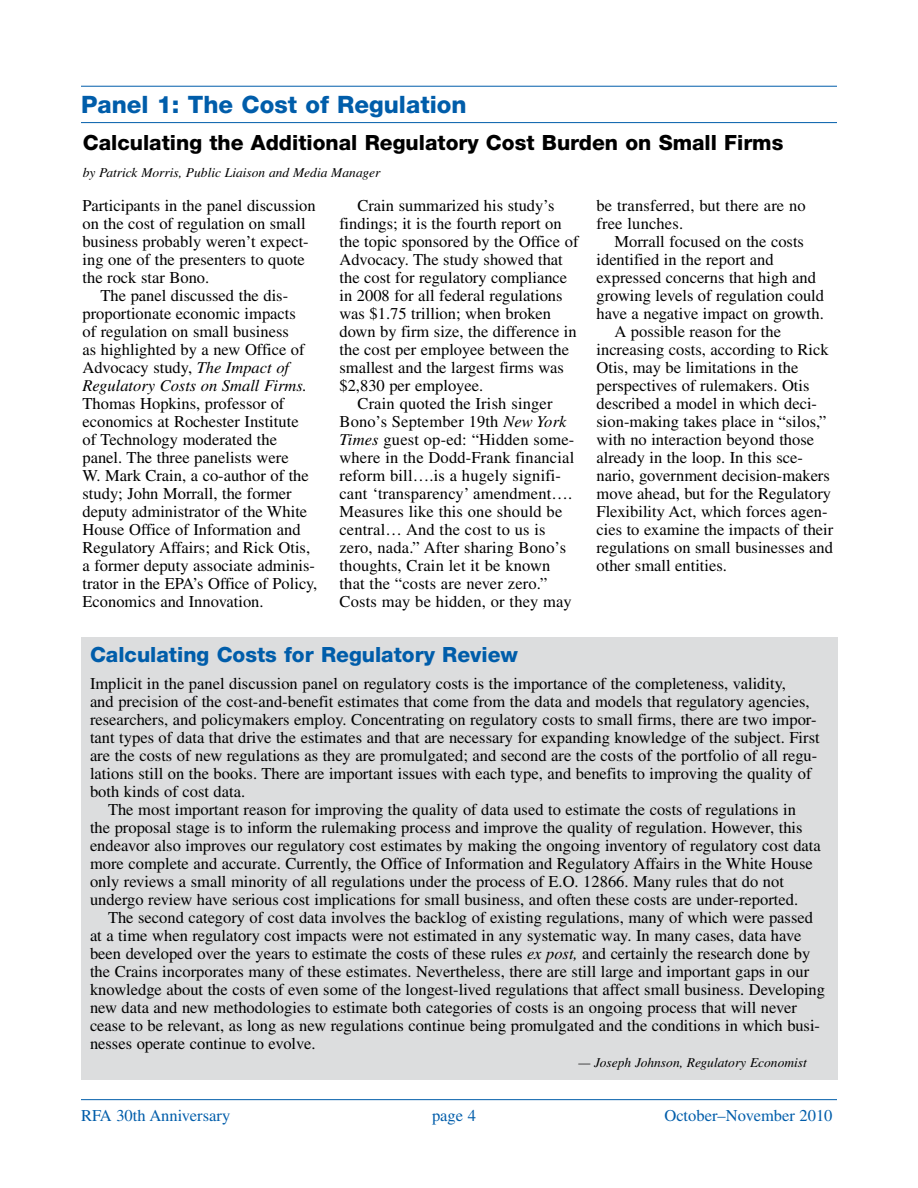
<style>
.page{position:relative;width:918px;height:1188px;background:#fff}
.page>*{position:absolute;margin:0;border:0;box-sizing:border-box;transform-origin:0 0}
._5{font:800 24px "Helvetica Neue";color:#005daa}
._6{font:800 21px "Helvetica Neue";color:#000}
._6-2{font:800 21px "Helvetica Neue";color:#005daa}
._7{font:16.5px/18px "Times";color:#000}
._7FIRST{font:16.5px/18px "Times";color:#000}
.t1{font:16.5px "Times";color:#005daa}
.author{font:italic 13.5px "Times";color:#000}
._7-2{font:italic 13.5px "Times";color:#000}
.s1{font-style:italic}
</style>
<div class="page">
<hr style="left:81px;top:1099px;width:756px;height:1px;background:#005daa">
<hr style="left:81px;top:86px;width:756px;height:1px;background:#005daa">
<hr style="left:81px;top:122px;width:756px;height:1px;background:#005daa">
<div style="left:81px;top:637px;width:756px;height:443px;background:#dcddde"></div>
<p class="_5" style="left:81px;top:91px;width:387px">Panel 1: The Cost of Regulation</p>
<p class="_6" style="left:83px;top:130px;width:702px">Calculating the Additional Regulatory Cost Burden on Small Firms</p>
<p class="author" style="left:83px;top:165px;width:299px">by Patrick Morris, Public Liaison and Media Manager</p>
<p class="_7FIRST" style="left:82px;top:196px;width:235px">Participants in the panel discussion on the cost of regulation on small business probably weren’t expect&shy;ing one of the presenters to quote the rock star Bono.</p>
<p class="_7" style="left:82px;top:286px;width:236px;text-indent:18px">The panel discussed the dis&shy;proportionate economic impacts<br>of regulation on small business<br>as highlighted by a new Office of<br>Advocacy study, <span class="s1">The Impact of<br>Regulatory Costs on Small Firms.<br></span>Thomas Hopkins, professor of economics at Rochester Institute<br>of Technology moderated the panel. The three panelists were<br>W. Mark Crain, a co-author of the study; John Morrall, the former deputy administrator of the White<br>House Office of Information and<br>Regulatory Affairs; and Rick Otis, a former deputy associate adminis&shy;trator in the EPA’s Office of Policy,<br>Economics and Innovation.</p>
<p class="_7" style="left:339px;top:196px;width:241px;text-indent:18px">Crain summarized his study’s findings; it is the fourth report on the topic sponsored by the Office of<br>Advocacy. The study showed that the cost for regulatory compliance in 2008 for all federal regulations was $1.75 trillion; when broken down by firm size, the difference in the cost per employee between the smallest and the largest firms was $2,830 per employee.</p>
<p class="_7" style="left:339px;top:394px;width:236px;text-indent:18px">Crain quoted the Irish singer<br>Bono’s September 19th <span class="s1">New York<br>Times</span> guest op-ed: “Hidden some&shy;where in the Dodd-Frank financial reform bill….is a hugely signifi&shy;cant ‘transparency’ amendment….<br>Measures like this one should be central… And the cost to us is zero, nada.” After sharing Bono’s thoughts, Crain let it be known that the “costs are never zero.”<br>Costs may be hidden, or they may</p>
<p class="_7" style="left:597px;top:196px;width:211px">be transferred, but there are no free lunches.</p>
<p class="_7" style="left:597px;top:232px;width:229px;text-indent:18px">Morrall focused on the costs identified in the report and expressed concerns that high and growing levels of regulation could have a negative impact on growth.</p>
<p class="_7" style="left:597px;top:322px;width:238px;text-indent:18px">A possible reason for the increasing costs, according to Rick<br>Otis, may be limitations in the perspectives of rulemakers. Otis described a model in which deci&shy;sion-making takes place in “silos,” with no interaction beyond those already in the loop. In this sce&shy;nario, government decision-makers move ahead, but for the Regulatory<br>Flexibility Act, which forces agen&shy;cies to examine the impacts of their regulations on small businesses and other small entities.</p>
<p class="_6-2" style="left:90px;top:643px;width:430px">Calculating Costs for Regulatory Review</p>
<p class="_7FIRST" style="left:90px;top:675px;width:731px">Implicit in the panel discussion panel on regulatory costs is the importance of the completeness, validity,<br>and precision of the cost-and-benefit estimates that come from the data and models that regulatory agencies, researchers, and policymakers employ. Concentrating on regulatory costs to small firms, there are two impor&shy;tant types of data that drive the estimates and that are necessary for expanding knowledge of the subject. First are the costs of new regulations as they are promulgated; and second are the costs of the portfolio of all regu&shy;lations still on the books. There are important issues with each type, and benefits to improving the quality of both kinds of cost data.</p>
<p class="_7" style="left:90px;top:801px;width:732px;text-indent:18px">The most important reason for improving the quality of data used to estimate the costs of regulations in<br>the proposal stage is to inform the rulemaking process and improve the quality of regulation. However, this endeavor also improves our regulatory cost estimates by making the ongoing inventory of regulatory cost data more complete and accurate. Currently, the Office of Information and Regulatory Affairs in the White House only reviews a small minority of all regulations under the process of E.O. 12866. Many rules that do not undergo review have serious cost implications for small business, and often these costs are under-reported.</p>
<p class="_7" style="left:90px;top:909px;width:737px;text-indent:18px">The second category of cost data involves the backlog of existing regulations, many of which were passed at a time when regulatory cost impacts were not estimated in any systematic way. In many cases, data have been developed over the years to estimate the costs of these rules <span class="s1">ex post,</span> and certainly the research done by the Crains incorporates many of these estimates. Nevertheless, there are still large and important gaps in our knowledge about the costs of even some of the longest-lived regulations that affect small business. Developing new data and new methodologies to estimate both categories of costs is an ongoing process that will never cease to be relevant, as long as new regulations continue being promulgated and the conditions in which busi&shy;nesses operate continue to evolve.</p>
<p class="_7-2" style="left:579px;top:1056px;width:230px">— Joseph Johnson, Regulatory Economist</p>
<p class="t1" style="left:81px;top:1106px;width:151px">RFA 30th Anniversary</p>
<p class="t1" style="left:432px;top:1106px;width:45px">page 4</p>
<p class="t1" style="left:664px;top:1106px;width:170px">October–November 2010</p>
</div>
